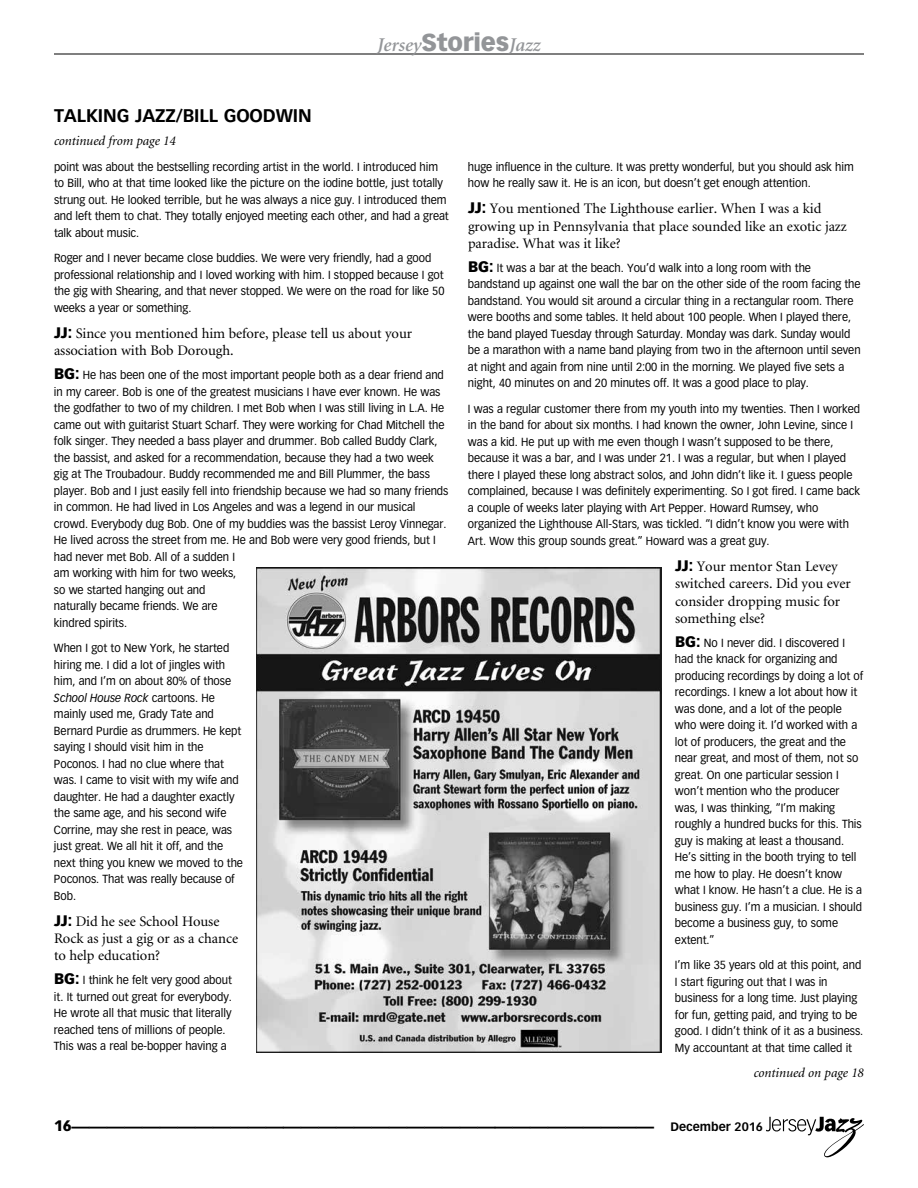
<style>
.page{position:relative;width:918px;height:1188px;background:#fff}
.page>*{position:absolute;margin:0;border:0;box-sizing:border-box;transform-origin:0 0}
.t1{font:700 36px "Vectora LH";color:#000}
.t2{font:italic 600 19.5px "Minion";letter-spacing:-.005em;color:#939598}
.t3{font:700 18px "Vectora LH";letter-spacing:-.005em;color:#000}
.t4{font:900 15px "Vectora LH";color:#000}
.t5{font:14.55px/17.2px "Minion";letter-spacing:-.005em;color:#000}
.t6{font:italic 13.5px "Minion";letter-spacing:-.005em;color:#000}
.t7{font:700 12px "Vectora LH";color:#000}
.t8{font:11.55px/16.5px "Vectora LH";letter-spacing:-.005em;color:#000;scale:.95 1}
.s1{font-family:"Vectora LH";font-weight:900;font-style:normal;font-size:24px}
.s2{font-family:"Vectora LH";font-weight:900;font-size:15px}
.s3{font-weight:900;font-size:15px}
.s4{font-style:italic}
</style>
<div class="page">
<hr style="left:54px;top:54px;width:810px;height:1px;background:#000">
<svg style="left:766px;top:1117px;width:98px;height:40px"></svg>
<img style="left:256px;top:567px;width:406px;height:486px">
<h3 class="t3" style="left:54px;top:105px;width:139px">TALKING JAZZ/bill</h3>
<h3 class="t3" style="left:224px;top:105px;width:14px">goodwin</h3>
<p class="t6" style="left:54px;top:134px;width:123px">continued from page 14</p>
<h2 class="t2" style="left:377px;top:35px;width:165px">Jersey<span class="s1">Stories</span>Jazz</h2>
<p class="t8" style="left:54px;top:158px;width:417px">point was about the bestselling recording artist in the world. I introduced him to Bill, who at that time looked like the picture on the iodine bottle, just totally strung out. He looked terrible, but he was always a nice guy. I introduced them and left them to chat. They totally enjoyed meeting each other, and had a great talk about music.</p>
<p class="t8" style="left:54px;top:250px;width:413px">Roger and I never became close buddies. We were very friendly, had a good professional relationship and I loved working with him. I stopped because I got the gig with Shearing, and that never stopped. We were on the road for like 50 weeks a year or something.</p>
<p class="t5" style="left:54px;top:325px;width:360px"><span class="s2">JJ:</span> Since you mentioned him before, please tell us about your association with Bob Dorough.</p>
<p class="t8" style="left:54px;top:367px;width:417px"><span class="s3">BG :</span> He has been one of the most important people both as a dear friend and in my career. Bob is one of the greatest musicians I have ever known. He was the godfather to two of my children. I met Bob when I was still living in L.A. He came out with guitarist Stuart Scharf. They were working for Chad Mitchell the folk singer. They needed a bass player and drummer. Bob called Buddy Clark, the bassist, and asked for a recommendation, because they had a two week gig at The Troubadour. Buddy recommended me and Bill Plummer, the bass player. Bob and I just easily fell into friendship because we had so many friends in common. He had lived in Los Angeles and was a legend in our musical crowd. Everybody dug Bob. One of my buddies was the bassist Leroy Vinnegar.<br>He lived across the street from me. He and Bob were very good friends, but I had never met Bob. All of a sudden I<br>am working with him for two weeks,<br>so we started hanging out and<br>naturally became friends. We are<br>kindred spirits.</p>
<p class="t8" style="left:54px;top:640px;width:200px">When I got to New York, he started hiring me. I did a lot of jingles with him, and I’m on about 80% of those<br><span class="s4">School House Rock</span> cartoons. He mainly used me, Grady Tate and<br>Bernard Purdie as drummers. He kept saying I should visit him in the<br>Poconos. I had no clue where that was. I came to visit with my wife and daughter. He had a daughter exactly the same age, and his second wife<br>Corrine, may she rest in peace, was just great. We all hit it off, and the next thing you knew we moved to the<br>Poconos. That was really because of<br>Bob.</p>
<p class="t5" style="left:54px;top:913px;width:186px"><span class="s2">JJ:</span> Did he see School House<br>Rock as just a gig or as a chance to help education?</p>
<p class="t8" style="left:54px;top:972px;width:189px"><span class="s3">BG :</span> I think he felt very good about it. It turned out great for everybody.<br>He wrote all that music that literally reached tens of millions of people.<br>This was a real be-bopper having a</p>
<p class="t8" style="left:468px;top:158px;width:408px">huge influence in the culture. It was pretty wonderful, but you should ask him how he really saw it. He is an icon, but doesn’t get enough attention.</p>
<p class="t5" style="left:468px;top:201px;width:380px"><span class="s2">JJ:</span> You mentioned The Lighthouse earlier. When I was a kid growing up in Pennsylvania that place sounded like an exotic jazz paradise. What was it like?</p>
<p class="t8" style="left:468px;top:260px;width:415px"><span class="s3">BG :</span> It was a bar at the beach. You’d walk into a long room with the bandstand up against one wall the bar on the other side of the room facing the bandstand. You would sit around a circular thing in a rectangular room. There were booths and some tables. It held about 100 people. When I played there, the band played Tuesday through Saturday. Monday was dark. Sunday would be a marathon with a name band playing from two in the afternoon until seven at night and again from nine until 2:00 in the morning. We played five sets a night, 40 minutes on and 20 minutes off. It was a good place to play.</p>
<p class="t8" style="left:468px;top:401px;width:414px">I was a regular customer there from my youth into my twenties. Then I worked in the band for about six months. I had known the owner, John Levine, since I was a kid. He put up with me even though I wasn’t supposed to be there, because it was a bar, and I was under 21. I was a regular, but when I played there I played these long abstract solos, and John didn’t like it. I guess people complained, because I was definitely experimenting. So I got fired. I came back a couple of weeks later playing with Art Pepper. Howard Rumsey, who organized the Lighthouse All-Stars, was tickled. “I didn’t know you were with Art. Wow this group sounds great.” Howard was a great guy.</p>
<p class="t5" style="left:675px;top:558px;width:177px"><span class="s2">JJ:</span> Your mentor Stan Levey switched careers. Did you ever consider dropping music for something else?</p>
<p class="t8" style="left:675px;top:634px;width:200px"><span class="s3">BG :</span> No I never did. I discovered I had the knack for organizing and producing recordings by doing a lot of recordings. I knew a lot about how it was done, and a lot of the people who were doing it. I’d worked with a lot of producers, the great and the near great, and most of them, not so great. On one particular session I won’t mention who the producer was, I was thinking, “I’m making roughly a hundred bucks for this. This guy is making at least a thousand.<br>He’s sitting in the booth trying to tell me how to play. He doesn’t know what I know. He hasn’t a clue. He is a business guy. I’m a musician. I should become a business guy, to some extent.”</p>
<p class="t8" style="left:675px;top:957px;width:200px">I’m like 35 years old at this point, and I start figuring out that I was in business for a long time. Just playing for fun, getting paid, and trying to be good. I didn’t think of it as a business.<br>My accountant at that time called it</p>
<p class="t6" style="left:754px;top:1066px;width:112px">continued on page 18</p>
<p class="t4" style="left:54px;top:1117px;width:19px">16</p>
<h1 class="t1" style="left:72px;top:1089px;width:19px">D</h1>
<p class="t7" style="left:671px;top:1120px;width:94px">December 2016</p>
</div>
